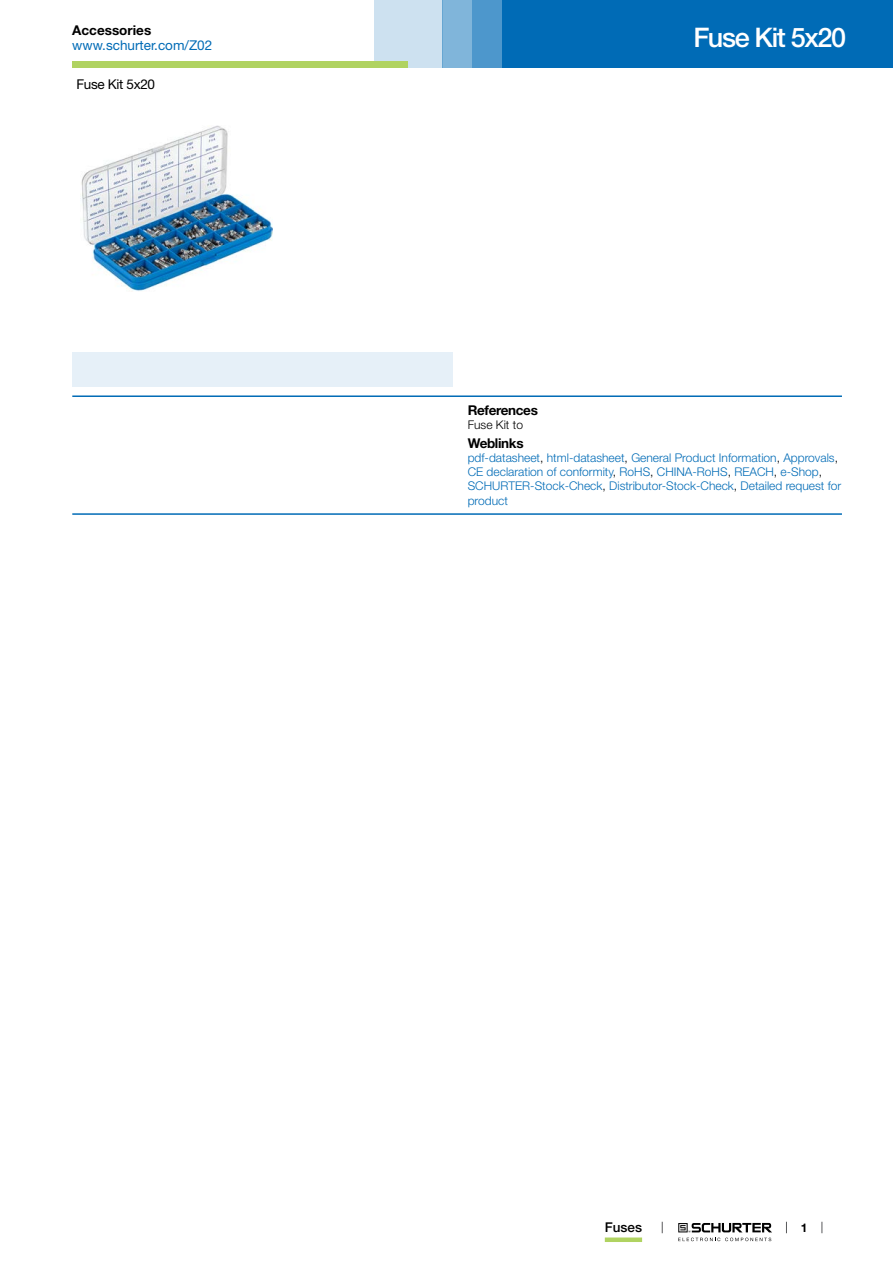
<style>
.page{position:relative;width:893px;height:1263px;background:#fff}
.page>*{position:absolute;margin:0;border:0;box-sizing:border-box;transform-origin:0 0}
.t1{font:500 27px "Helvetica Neue LT";letter-spacing:-.05em;color:#fff}
.t2{font:13.5px "Helvetica Neue LT";color:#006bb6}
.t3{font:700 13.5px "Helvetica Neue LT";letter-spacing:-.025em;color:#000}
.t4{font:700 13.5px "Helvetica Neue LT";color:#000}
.t5{font:13.5px "Helvetica Neue LT";letter-spacing:-.025em;color:#000}
.t6{font:500 13.5px "Helvetica Neue LT";color:#000}
.t7{font:300 12px/14.4px "Helvetica Neue LT";color:#006bb6}
.t8{font:300 12px "Helvetica Neue LT";color:#000}
.t9{font:700 12px "Helvetica Neue LT";color:#000}
.s1{color:#000}
</style>
<div class="page">
<svg style="left:678px;top:1223px;width:94px;height:18px"></svg>
<div style="left:502px;top:0;width:391px;height:68px;background:#006bb6"></div>
<div style="left:442px;top:0;width:30px;height:68px;background:#80b5da"></div>
<div style="left:472px;top:0;width:30px;height:68px;background:#4d97cc"></div>
<div style="left:374px;top:0;width:68px;height:68px;background:#cde1f0"></div>
<div style="left:72px;top:62px;width:336px;height:6px;background:#b0d361"></div>
<div style="left:605px;top:1237px;width:37px;height:5px;background:#b0d361"></div>
<img style="left:81px;top:125px;width:191px;height:166px">
<div style="left:72px;top:353px;width:381px;height:34px;background:#e6f0f8"></div>
<hr style="left:72px;top:395px;width:770px;height:2px;background:#006bb6">
<hr style="left:72px;top:513px;width:770px;height:2px;background:#006bb6">
<p class="t4" style="left:72px;top:22px;width:80px">Accessories</p>
<p class="t2" style="left:72px;top:37px;width:141px">www.schurter.com/Z02</p>
<p class="t5" style="left:77px;top:76px;width:80px">Fuse Kit 5x20</p>
<h1 class="t1" style="left:693px;top:21px;width:154px">Fuse Kit 5x20</h1>
<p class="t3" style="left:468px;top:402px;width:72px">References</p>
<p class="t8" style="left:468px;top:417px;width:57px">Fuse Kit to</p>
<p class="t3" style="left:468px;top:435px;width:57px">Weblinks</p>
<p class="t7" style="left:468px;top:450px;width:375px">pdf-datasheet<span class="s1">,</span> html-datasheet<span class="s1">,</span> General Product Information<span class="s1">,</span> Approvals<span class="s1">, </span>CE declaration of conformity<span class="s1">,</span> RoHS<span class="s1">,</span> CHINA-RoHS<span class="s1">,</span> REACH<span class="s1">,</span> e-Shop<span class="s1">, </span>SCHURTER-Stock-Check<span class="s1">,</span> Distributor-Stock-Check<span class="s1">,</span> Detailed request for product</p>
<p class="t6" style="left:605px;top:1219px;width:39px">Fuses</p>
<p class="t9" style="left:801px;top:1220px;width:8px">1</p>
</div>
